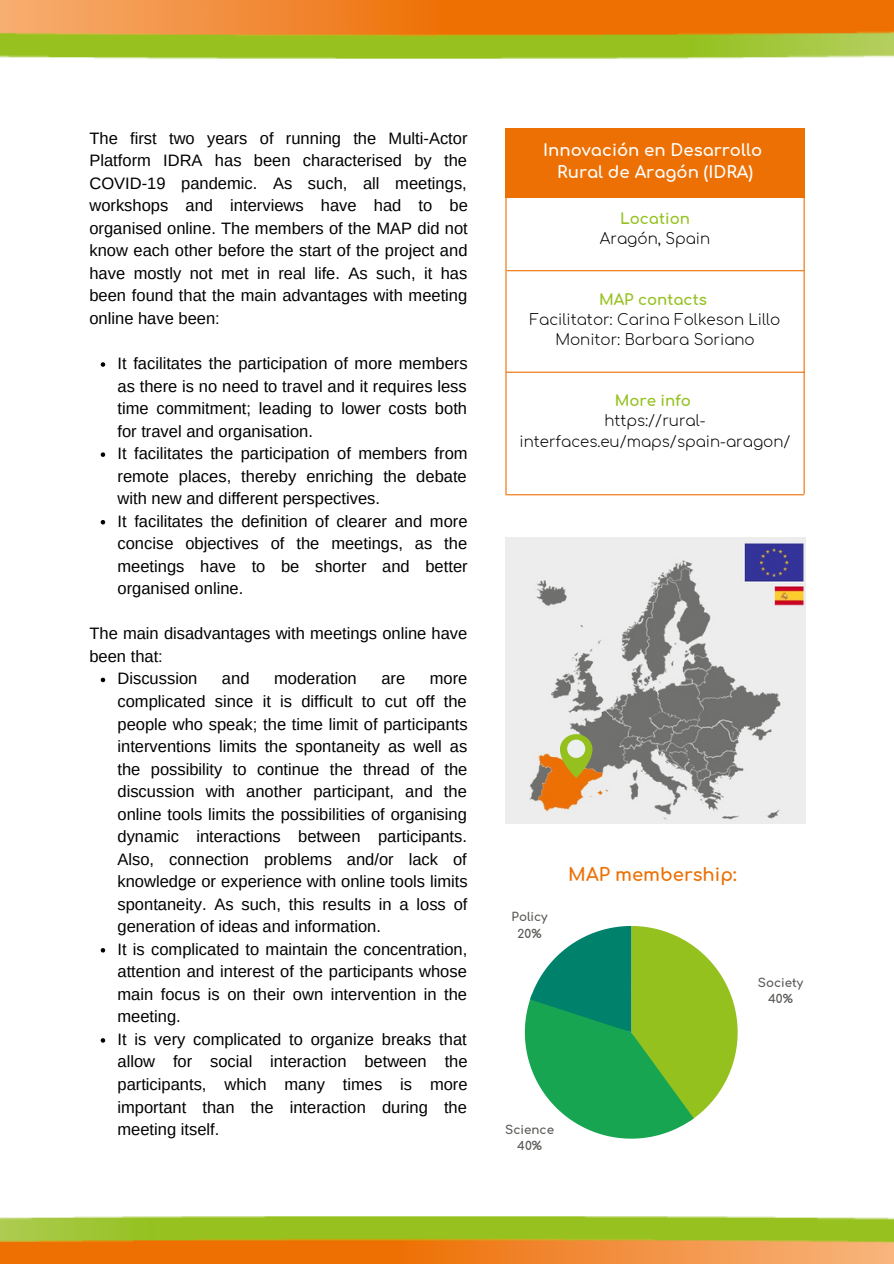
<style>
.page{position:relative;width:894px;height:1264px;background:#fff}
.page>*{position:absolute;margin:0;border:0;box-sizing:border-box;transform-origin:0 0}
.t1{font:700 18px "Comfortaa";color:#ed7004}
.t2{font:16.5px/22.5px "Arimo";color:#000;text-align:justify}
.t3{font:700 16.5px "Comfortaa";color:#fff}
.t4{font:300 15px/20.2px "Comfortaa";color:#000;text-align:center}
.t5{font:700 15px "Comfortaa";color:#95c11f}
.t6{font:700 11.85px "Comfortaa";color:#585855}
</style>
<div class="page">
<img style="left:0;top:0;width:893px;height:1263px">
<svg style="left:524px;top:926px;width:213px;height:212px"></svg>
<img style="left:505px;top:537px;width:299px;height:286px">
<div style="left:505px;top:128px;width:299px;height:70px;background:#ed7004"></div>
<hr style="left:505px;top:191px;width:1px;height:304px;background:#ed7004">
<hr style="left:803px;top:191px;width:1px;height:303px;background:#ed7004">
<hr style="left:507px;top:270px;width:296px;height:1px;background:#ed7004">
<hr style="left:506px;top:371px;width:297px;height:2px;background:#ed7004">
<hr style="left:507px;top:494px;width:296px;height:1px;background:#ed7004">
<svg style="left:559px;top:734px;width:33px;height:44px"></svg>
<div style="left:567px;top:739px;width:18px;height:19px;background:#ecf0f1;border-radius:50%"></div>
<svg style="left:101px;top:362px;width:4px;height:5px"></svg>
<svg style="left:101px;top:452px;width:4px;height:5px"></svg>
<svg style="left:101px;top:520px;width:4px;height:4px"></svg>
<svg style="left:101px;top:677px;width:4px;height:5px"></svg>
<svg style="left:101px;top:948px;width:4px;height:4px"></svg>
<svg style="left:101px;top:1038px;width:4px;height:4px"></svg>
<p class="t2" style="left:89px;top:127px;width:380px">The first two years of running the Multi-Actor Platform IDRA has been characterised by the COVID-19 pandemic. As such, all meetings, workshops and interviews have had to be organised online. The members of the MAP did not know each other before the start of the project and have mostly not met in real life. As such, it has been found that the main advantages with meeting online have been:</p>
<p class="t2" style="left:117px;top:352px;width:351px">It facilitates the participation of more members as there is no need to travel and it requires less time commitment; leading to lower costs both for travel and organisation.</p>
<p class="t2" style="left:117px;top:442px;width:351px">It facilitates the participation of members from remote places, thereby enriching the debate with new and different perspectives.</p>
<p class="t2" style="left:117px;top:510px;width:351px">It facilitates the definition of clearer and more concise objectives of the meetings, as the meetings have to be shorter and better organised online.</p>
<p class="t2" style="left:89px;top:622px;width:379px">The main disadvantages with meetings online have been that:</p>
<p class="t2" style="left:117px;top:667px;width:81px">Discussion</p>
<p class="t2" style="left:222px;top:667px;width:29px">and</p>
<p class="t2" style="left:274px;top:667px;width:84px">moderation</p>
<p class="t2" style="left:381px;top:667px;width:25px">are</p>
<p class="t2" style="left:117px;top:667px;width:352px;text-indent:312px">more complicated since it is difficult to cut off the people who speak; the time limit of participants interventions limits the spontaneity as well as the possibility to continue the thread of the discussion with another participant, and the online tools limits the possibilities of organising dynamic interactions between participants.<br>Also, connection problems and/or lack of knowledge or experience with online tools limits spontaneity. As such, this results in a loss of generation of ideas and information.</p>
<p class="t2" style="left:117px;top:937px;width:351px">It is complicated to maintain the concentration, attention and interest of the participants whose main focus is on their own intervention in the meeting.</p>
<p class="t2" style="left:117px;top:1027px;width:351px">It is very complicated to organize breaks that allow for social interaction between the participants, which many times is more important than the interaction during the meeting itself.</p>
<p class="t3" style="left:543px;top:141px;width:220px">Innovación en Desarrollo</p>
<p class="t3" style="left:557px;top:164px;width:197px">Rural de Aragón (IDRA)</p>
<p class="t5" style="left:620px;top:211px;width:71px">Location</p>
<p class="t4" style="left:599px;top:229px;width:112px">Aragón, Spain</p>
<p class="t5" style="left:599px;top:291px;width:109px">MAP contacts</p>
<p class="t4" style="left:529px;top:310px;width:252px">Facilitator: Carina Folkeson Lillo</p>
<p class="t4" style="left:555px;top:330px;width:201px">Monitor: Barbara Soriano</p>
<p class="t5" style="left:614px;top:393px;width:78px">More info</p>
<p class="t4" style="left:519px;top:411px;width:272px">https://rural&shy;interfaces.eu/maps/spain-aragon/</p>
<p class="t6" style="left:511px;top:911px;width:38px">Policy</p>
<p class="t6" style="left:517px;top:927px;width:26px">20%</p>
<p class="t1" style="left:568px;top:864px;width:170px">MAP membership:</p>
<p class="t6" style="left:757px;top:976px;width:47px">Society</p>
<p class="t6" style="left:768px;top:993px;width:26px">40%</p>
<p class="t6" style="left:505px;top:1123px;width:50px">Science</p>
<p class="t6" style="left:517px;top:1139px;width:26px">40%</p>
</div>
